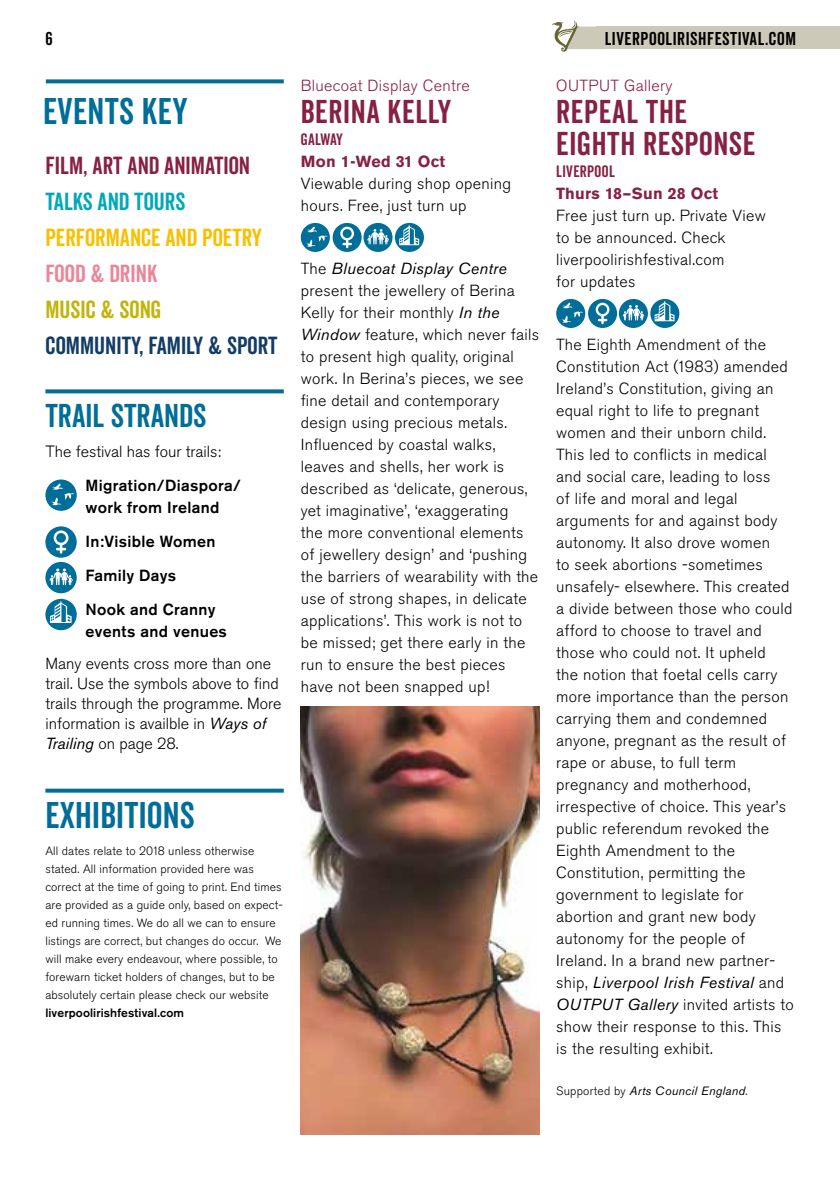
<style>
.page{position:relative;width:840px;height:1191px;background:#fff}
.page>*{position:absolute;margin:0;border:0;box-sizing:border-box;transform-origin:0 0}
.t1{font:36px "Veneer Clean";letter-spacing:.01em;color:#006e98}
.t2{font:32px/32px "Veneer Clean";letter-spacing:.02em;color:#872141}
.t3{font:32px "Veneer Clean";color:#006e98}
.t4{font:24px "Veneer Clean";color:#133d65}
.t5{font:24px "Veneer Clean";color:#872141}
.t6{font:24px "Veneer Clean";color:#f9c000}
.t7{font:24px "Veneer Clean";color:#00a8ba}
.t8{font:24px "Veneer Clean";color:#ea8699}
.t9{font:24px "Veneer Clean";color:#c2b40c}
.t10{font:18px "Veneer Clean";letter-spacing:.03em;color:#000}
.t11{font:300 16px/22px "Akzidenz Grotesk BQ";letter-spacing:.02em;color:#000}
.t12{font:300 16px/20px "Akzidenz Grotesk BQ";color:#000}
.t13{font:500 16px/34px "Akzidenz Grotesk BQ";letter-spacing:.02em;color:#000}
.t14{font:300 16px "Akzidenz Grotesk BQ";letter-spacing:.02em;color:#872141}
.t15{font:700 16px "Akzidenz Grotesk BQ";letter-spacing:.02em;color:#872141}
.t16{font:16px "Veneer Clean";letter-spacing:.02em;color:#872141}
.t17{font:300 12px/18px "Akzidenz Grotesk BQ";letter-spacing:.01em;color:#000}
.t18{font:italic 12px "Akzidenz Grotesk BQ";letter-spacing:.02em;color:#000}
.t19{font:500 12px "Akzidenz Grotesk BQ";letter-spacing:.01em;color:#000}
.s1{font-family:"Aktiv Grotesk"}
.s2{font-weight:500}
.s3{font-weight:400;font-style:italic}
.s4{font-weight:300;font-style:normal}
</style>
<div class="page">
<svg style="left:46px;top:79px;width:237px;height:4px"></svg>
<svg style="left:394px;top:223px;width:29px;height:29px"></svg>
<svg style="left:300px;top:223px;width:29px;height:29px"></svg>
<svg style="left:399px;top:225px;width:20px;height:20px"></svg>
<div style="left:363px;top:223px;width:29px;height:29px;background:#006e98;border-radius:50%"></div>
<svg style="left:367px;top:229px;width:21px;height:15px"></svg>
<div style="left:332px;top:223px;width:29px;height:29px;background:#006e98;border-radius:50%"></div>
<svg style="left:340px;top:227px;width:14px;height:21px"></svg>
<svg style="left:306px;top:226px;width:21px;height:21px"></svg>
<svg style="left:45px;top:788px;width:238px;height:4px"></svg>
<svg style="left:45px;top:389px;width:238px;height:4px"></svg>
<svg style="left:650px;top:299px;width:29px;height:29px"></svg>
<svg style="left:556px;top:299px;width:29px;height:29px"></svg>
<svg style="left:654px;top:301px;width:20px;height:20px"></svg>
<svg style="left:618px;top:299px;width:29px;height:29px"></svg>
<svg style="left:622px;top:305px;width:22px;height:15px"></svg>
<div style="left:587px;top:299px;width:29px;height:29px;background:#006e98;border-radius:50%"></div>
<svg style="left:595px;top:303px;width:14px;height:21px"></svg>
<svg style="left:561px;top:302px;width:21px;height:21px"></svg>
<div style="left:45px;top:599px;width:32px;height:31px;background:#006e98;border-radius:50%"></div>
<svg style="left:50px;top:601px;width:21px;height:22px"></svg>
<div style="left:45px;top:562px;width:32px;height:31px;background:#006e98;border-radius:50%"></div>
<svg style="left:50px;top:568px;width:23px;height:17px"></svg>
<div style="left:45px;top:526px;width:32px;height:32px;background:#006e98;border-radius:50%"></div>
<svg style="left:54px;top:530px;width:14px;height:23px"></svg>
<svg style="left:45px;top:479px;width:32px;height:32px"></svg>
<svg style="left:51px;top:483px;width:23px;height:23px"></svg>
<img style="left:300px;top:706px;width:239px;height:428px">
<div style="left:596px;top:27px;width:243px;height:22px;background:#cdc9b8"></div>
<svg style="left:552px;top:20px;width:50px;height:32px"></svg>
<p class="t10" style="left:45px;top:28px;width:9px">6</p>
<p class="t10" style="left:604px;top:28px;width:193px">LIVERPOOLIRISHFESTIVAL.COM</p>
<h1 class="t1" style="left:43px;top:89px;width:146px">EVENTS KEY</h1>
<h3 class="t5" style="left:45px;top:151px;width:206px">FILM, ART AND ANIMATION</h3>
<h3 class="t7" style="left:45px;top:187px;width:141px">TALKS AND TOURS</h3>
<h3 class="t6" style="left:45px;top:223px;width:218px">PERFORMANCE AND POETRY</h3>
<h3 class="t8" style="left:45px;top:259px;width:113px">FOOD &amp; DRINK</h3>
<h3 class="t9" style="left:45px;top:295px;width:117px">MUSIC &amp; SONG</h3>
<h3 class="t4" style="left:45px;top:331px;width:234px">COMMUNITY, FAMILY &amp; SPORT</h3>
<h2 class="t3" style="left:45px;top:396px;width:162px">TRAIL STRANDS</h2>
<p class="t12" style="left:85px;top:435px;width:157px;line-height:34px;text-indent:-40px"><span class="s1">T</span>he festival has four trails:<br><span class="s2">Migration/Diaspora/</span></p>
<p class="t13" style="left:85px;top:490px;width:135px">work from Ireland<br>In:Visible Women<br>Family Days<br>Nook and Cranny</p>
<p class="t13" style="left:85px;top:614px;width:143px">events and venues</p>
<p class="t12" style="left:45px;top:654px;width:237px">Many events cross more than one trail. Use the symbols above to find trails through the programme. More information is availble in <span class="s3">Ways of<br>Trailing</span> on page 28.</p>
<h1 class="t1" style="left:45px;top:793px;width:151px">EXHIBITIONS</h1>
<p class="t17" style="left:45px;top:842px;width:238px">All dates relate to 2018 unless otherwise stated. All information provided here was correct at the time of going to print. End times are provided as a guide only, based on expect&shy;ed running times. We do all we can to ensure listings are correct, but changes do occur. We will make every endeavour, where possible, to forewarn ticket holders of changes, but to be absolutely certain please check our website</p>
<p class="t19" style="left:45px;top:1005px;width:140px">liverpoolirishfestival.com</p>
<p class="t14" style="left:300px;top:77px;width:170px">Bluecoat Display Centre</p>
<h2 class="t2" style="left:300px;top:95px;width:152px">BERINA KELLY</h2>
<p class="t16" style="left:300px;top:130px;width:44px">GALWAY</p>
<p class="t15" style="left:300px;top:152px;width:146px">Mon 1-Wed 31 Oct</p>
<p class="t11" style="left:300px;top:173px;width:212px">Viewable during shop opening hours. Free, just turn up</p>
<p class="t11" style="left:300px;top:258px;width:240px">The <span class="s3">Bluecoat Display Centre </span>present the jewellery of Berina<br>Kelly for their monthly <span class="s3">In the<br>Window</span> feature, which never fails to present high quality, original work. In Berina’s pieces, we see fine detail and contemporary design using precious metals.<br>Influenced by coastal walks, leaves and shells, her work is described as ‘delicate, generous, yet imaginative’, ‘exaggerating<br>the more conventional elements of jewellery design’ and ‘pushing the barriers of wearability with the use of strong shapes, in delicate applications’. This work is not to be missed; get there early in the run to ensure the best pieces have not been snapped up!</p>
<p class="t14" style="left:556px;top:77px;width:118px">OUTPUT Gallery</p>
<h2 class="t2" style="left:556px;top:95px;width:200px">REPEAL THE<br>EIGHTH RESPONSE</h2>
<p class="t16" style="left:556px;top:162px;width:60px">LIVERPOOL</p>
<p class="t15" style="left:556px;top:184px;width:163px">Thurs 18–Sun 28 Oct</p>
<p class="t11" style="left:556px;top:205px;width:211px">Free just turn up. Private View to be announced. Check liverpoolirishfestival.com<br>for updates</p>
<p class="t11" style="left:556px;top:334px;width:239px">The Eighth Amendment of the<br>Constitution Act (1983) amended<br>Ireland’s Constitution, giving an equal right to life to pregnant women and their unborn child.<br>This led to conflicts in medical and social care, leading to loss<br>of life and moral and legal arguments for and against body autonomy. It also drove women<br>to seek abortions -sometimes unsafely- elsewhere. This created a divide between those who could afford to choose to travel and those who could not. It upheld<br>the notion that foetal cells carry more importance than the person carrying them and condemned anyone, pregnant as the result of rape or abuse, to full term pregnancy and motherhood, irrespective of choice. This year’s public referendum revoked the<br>Eighth Amendment to the<br>Constitution, permitting the government to legislate for abortion and grant new body autonomy for the people of<br>Ireland. In a brand new partner&shy;ship, <span class="s3">Liverpool Irish Festival</span> and<br><span class="s3">OUTPUT Gallery</span> invited artists to show their response to this. This is the resulting exhibit.</p>
<p class="t18" style="left:556px;top:1083px;width:193px"><span class="s4">Supported by</span> Arts Council England<span class="s4">.</span></p>
</div>
